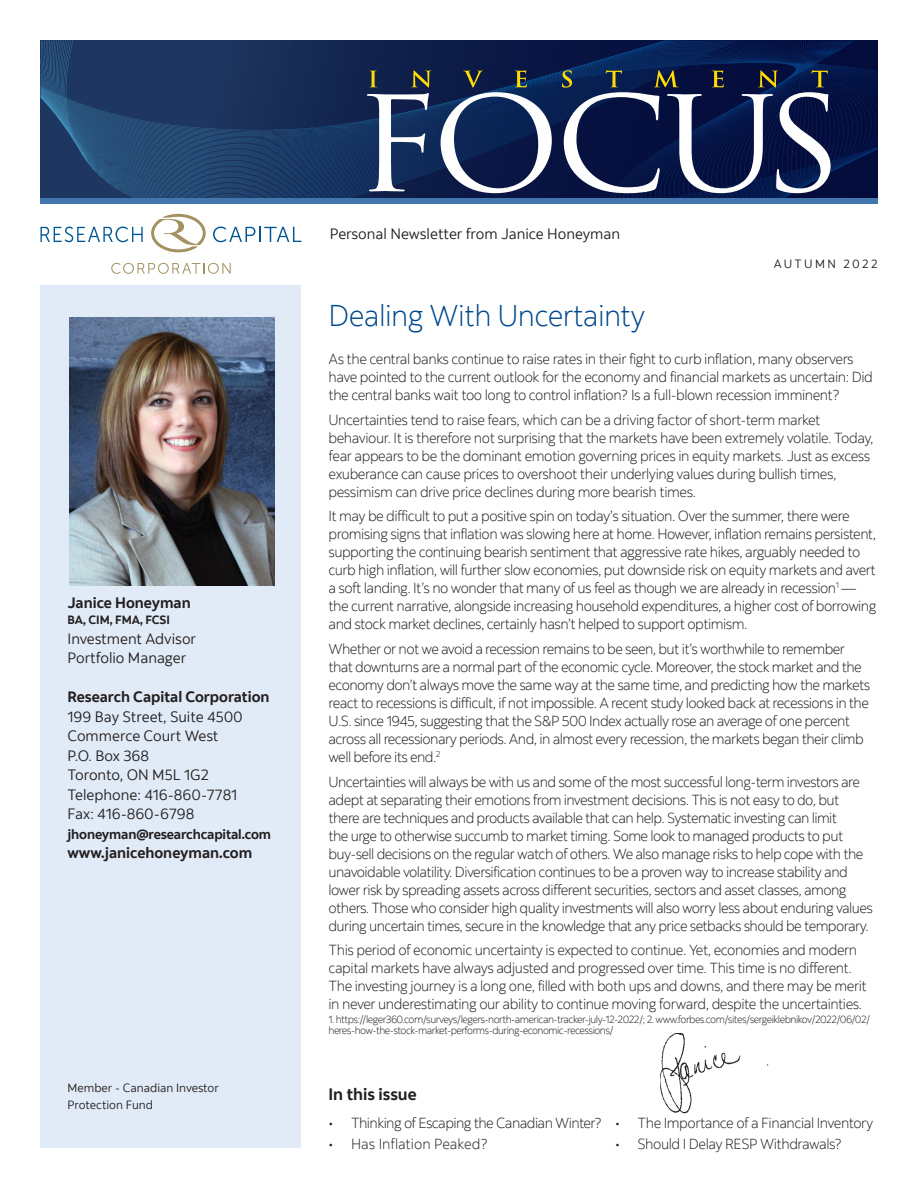
<style>
.page{position:relative;width:918px;height:1188px;background:#fff}
.page>*{position:absolute;margin:0;border:0;box-sizing:border-box;transform-origin:0 0}
.Body{font:300 30px "Scotia";letter-spacing:-.02em;color:#01498e}
.Body-2{font:700 16.5px "Scotia";color:#231f20}
.Body-3{font:15px "Scotia";color:#231f20}
.Body-4{font:700 15px "Scotia";color:#231f20}
.Body-5{font:300 14.55px/18px "Scotia";letter-spacing:-.04em;color:#231f20}
.Body-6{font:300 14.55px "Scotia";color:#231f20}
.Body-7{font:700 13.5px "Scotia";letter-spacing:-.01em;color:#231f20}
.Body-8{font:12px/16.5px "Scotia";color:#231f20}
.Body-9{font:700 12px "Scotia";color:#231f20}
.Body-10{font:12px "Scotia";letter-spacing:.2em;color:#231f20}
.Body-11{font:300 10.5px/10.5px "Scotia";letter-spacing:-.05em;color:#231f20}
</style>
<div class="page">
<div style="left:40px;top:285px;width:261px;height:863px;background:#e1ebf7"></div>
<img style="left:69px;top:318px;width:205px;height:267px">
<img style="left:660px;top:1033px;width:109px;height:80px">
<svg style="left:111px;top:263px;width:120px;height:11px"></svg>
<svg style="left:40px;top:227px;width:103px;height:15px"></svg>
<svg style="left:213px;top:227px;width:88px;height:15px"></svg>
<svg style="left:151px;top:214px;width:55px;height:38px"></svg>
<svg style="left:40px;top:40px;width:838px;height:163px"></svg>
<p class="Body-4" style="left:68px;top:593px;width:125px">Janice Honeyman</p>
<p class="Body-9" style="left:68px;top:612px;width:104px">BA, CIM, FMA, FCSI</p>
<p class="Body-3" style="left:68px;top:629px;width:130px">Investment Advisor</p>
<p class="Body-3" style="left:68px;top:649px;width:120px">Portfolio Manager</p>
<p class="Body-4" style="left:68px;top:688px;width:204px">Research Capital Corporation</p>
<p class="Body-3" style="left:68px;top:707px;width:177px">199 Bay Street, Suite 4500</p>
<p class="Body-3" style="left:68px;top:727px;width:152px">Commerce Court West</p>
<p class="Body-3" style="left:68px;top:746px;width:83px">P.O. Box 368</p>
<p class="Body-3" style="left:68px;top:766px;width:143px">Toronto, ON M5L 1G2</p>
<p class="Body-3" style="left:68px;top:785px;width:171px">Telephone: 416-860-7781</p>
<p class="Body-3" style="left:68px;top:805px;width:129px">Fax: 416-860-6798</p>
<p class="Body-7" style="left:68px;top:826px;width:205px">jhoneyman@researchcapital.com</p>
<p class="Body-4" style="left:68px;top:844px;width:186px">www.janicehoneyman.com</p>
<p class="Body-8" style="left:68px;top:1080px;width:153px">Member - Canadian Investor<br>Protection Fund</p>
<p class="Body-3" style="left:330px;top:224px;width:292px">Personal Newsletter from Janice Honeyman</p>
<p class="Body-10" style="left:774px;top:256px;width:105px">AUTUMN 2022</p>
<p class="Body" style="left:329px;top:297px;width:318px">Dealing With Uncertainty</p>
<p class="Body-5" style="left:329px;top:350px;width:546px">As the central banks continue to raise rates in their fight to curb inflation, many observers have pointed to the current outlook for the economy and financial markets as uncertain: Did the central banks wait too long to control inflation? Is a full-blown recession imminent?</p>
<p class="Body-5" style="left:329px;top:410px;width:547px">Uncertainties tend to raise fears, which can be a driving factor of short-term market behaviour. It is therefore not surprising that the markets have been extremely volatile. Today, fear appears to be the dominant emotion governing prices in equity markets. Just as excess exuberance can cause prices to overshoot their underlying values during bullish times, pessimism can drive price declines during more bearish times.</p>
<p class="Body-5" style="left:329px;top:507px;width:549px">It may be difficult to put a positive spin on today’s situation. Over the summer, there were promising signs that inflation was slowing here at home. However, inflation remains persistent, supporting the continuing bearish sentiment that aggressive rate hikes, arguably needed to curb high inflation, will further slow economies, put downside risk on equity markets and avert a soft landing. It’s no wonder that many of us feel as though we are already in recession<sup>1</sup> — the current narrative, alongside increasing household expenditures, a higher cost of borrowing and stock market declines, certainly hasn’t helped to support optimism.</p>
<p class="Body-5" style="left:329px;top:640px;width:543px">Whether or not we avoid a recession remains to be seen, but it’s worthwhile to remember that downturns are a normal part of the economic cycle. Moreover, the stock market and the economy don’t always move the same way at the same time, and predicting how the markets react to recessions is difficult, if not impossible. A recent study looked back at recessions in the U.S. since 1945, suggesting that the S&amp;P 500 Index actually rose an average of one percent across all recessionary periods. And, in almost every recession, the markets began their climb well before its end.<sup>2</sup></p>
<p class="Body-5" style="left:329px;top:772px;width:546px">Uncertainties will always be with us and some of the most successful long-term investors are adept at separating their emotions from investment decisions. This is not easy to do, but there are techniques and products available that can help. Systematic investing can limit<br>the urge to otherwise succumb to market timing. Some look to managed products to put buy-sell decisions on the regular watch of others. We also manage risks to help cope with the unavoidable volatility. Diversification continues to be a proven way to increase stability and lower risk by spreading assets across different securities, sectors and asset classes, among others. Those who consider high quality investments will also worry less about enduring values during uncertain times, secure in the knowledge that any price setbacks should be temporary.</p>
<p class="Body-5" style="left:329px;top:941px;width:540px">This period of economic uncertainty is expected to continue. Yet, economies and modern capital markets have always adjusted and progressed over time. This time is no different.<br>The investing journey is a long one, filled with both ups and downs, and there may be merit in never underestimating our ability to continue moving forward, despite the uncertainties.</p>
<p class="Body-11" style="left:329px;top:1014px;width:543px">1. https://leger360.com/surveys/legers-north-american-tracker-july-12-2022/; 2. www.forbes.com/sites/sergeiklebnikov/2022/06/02/ heres-how-the-stock-market-performs-during-economic-recessions/</p>
<p class="Body-2" style="left:329px;top:1084px;width:90px">In this issue</p>
<p class="Body-5" style="left:329px;top:1114px;width:275px">• Thinking of Escaping the Canadian Winter?</p>
<p class="Body-6" style="left:329px;top:1135px;width:161px">• Has Inflation Peaked?</p>
<p class="Body-5" style="left:615px;top:1113px;width:260px">• The Importance of a Financial Inventory</p>
<p class="Body-5" style="left:615px;top:1134px;width:229px">• Should I Delay RESP Withdrawals?</p>
</div>
